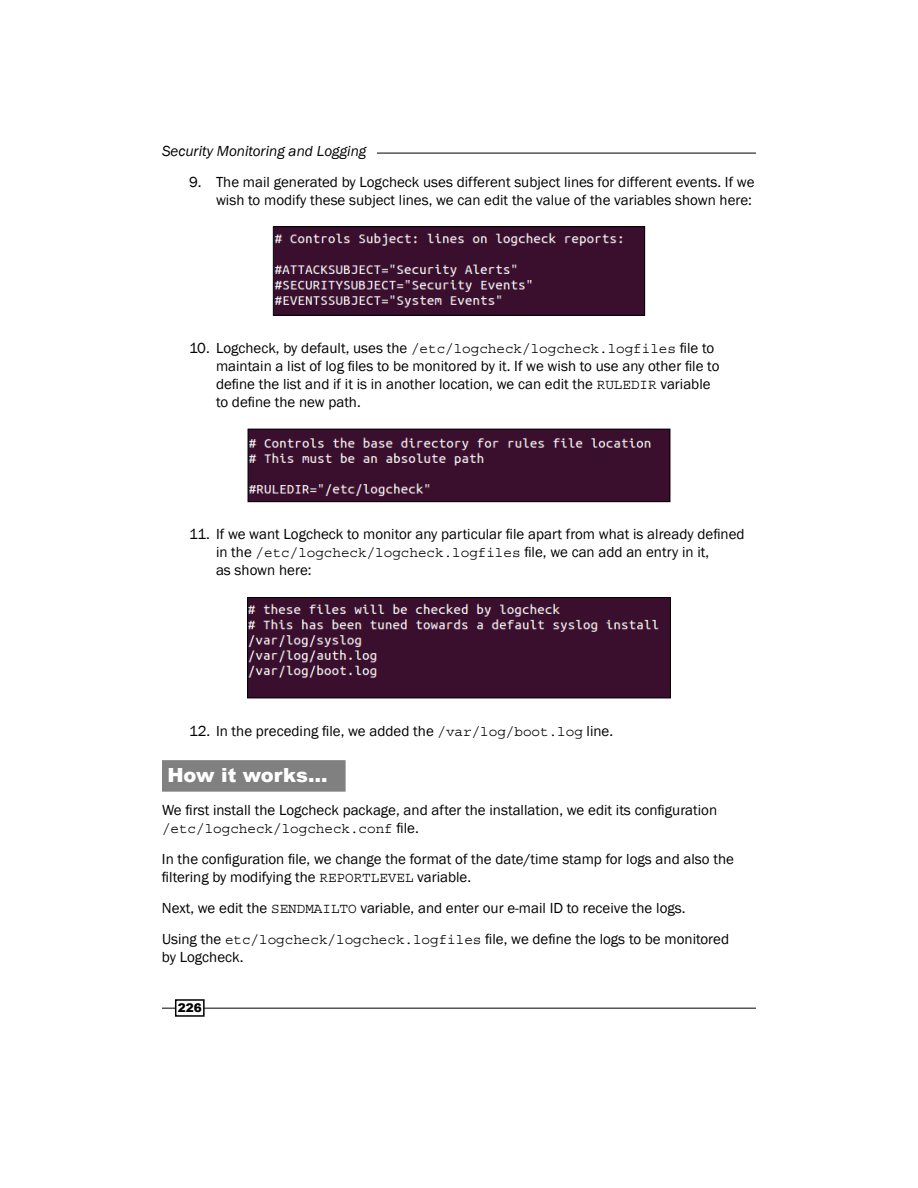
<style>
.page{position:relative;width:918px;height:1188px;background:#fff}
.page>*{position:absolute;margin:0;border:0;box-sizing:border-box;transform-origin:0 0}
.t1{font:900 19.5px "Arial";color:#fff}
.t2{font:15px/18px "Franklin Gothic";color:#000}
.t3{font:italic 15px "Franklin Gothic";color:#000}
.t4{font:14.25px "Courier Std";color:#000}
.t5{font:900 12px "Arial";color:#000}
.s1{font-family:"Courier Std";font-size:14.25px}
.s2{font-family:"Franklin Gothic";font-size:15px}
</style>
<div class="page">
<hr style="left:377px;top:153px;width:379px;height:1px;background:#000">
<hr style="left:162px;top:1008px;width:594px;height:1px;background:#000">
<div style="left:176px;top:1000px;width:28px;height:16px;background:#fff"></div>
<div style="left:175px;top:999px;width:30px;height:18px;border:2px solid #000"></div>
<div style="left:162px;top:760px;width:184px;height:32px;background:#808080"></div>
<img style="left:275px;top:228px;width:368px;height:86px">
<div style="left:273px;top:226px;width:372px;height:90px;border:1px solid #000"></div>
<img style="left:250px;top:431px;width:418px;height:69px">
<div style="left:248px;top:429px;width:422px;height:73px;border:1px solid #000"></div>
<img style="left:249px;top:599px;width:420px;height:97px">
<div style="left:247px;top:597px;width:424px;height:101px;border:1px solid #000"></div>
<p class="t3" style="left:162px;top:142px;width:206px">Security Monitoring and Logging</p>
<p class="t2" style="left:189px;top:173px;width:567px;text-align:right">9. The mail generated by Logcheck uses different subject lines for different events. If we wish to modify these subject lines, we can edit the value of the variables shown here:</p>
<p class="t2" style="left:216px;top:339px;width:505px;text-indent:-27px">10. Logcheck, by default, uses the <span class="s1">/etc/logcheck/logcheck.logfiles</span> file to maintain a list of log files to be monitored by it. If we wish to use any other file to define the list and if it is in another location, we can edit the <span class="s1">RULEDIR</span> variable to define the new path.</p>
<p class="t2" style="left:189px;top:526px;width:557px">11. If we want Logcheck to monitor any particular file apart from what is already defined</p>
<p class="t4" style="left:216px;top:545px;width:495px"><span class="s2">in the</span> /etc/logcheck/logcheck.logfiles <span class="s2">file, we can add an entry in it,</span></p>
<p class="t2" style="left:216px;top:562px;width:97px">as shown here:</p>
<p class="t2" style="left:189px;top:722px;width:426px">12. In the preceding file, we added the <span class="s1">/var/log/boot.log</span> line.</p>
<h1 class="t1" style="left:167px;top:761px;width:162px">How it works…</h1>
<p class="t2" style="left:162px;top:801px;width:557px">We first install the Logcheck package, and after the installation, we edit its configuration</p>
<p class="t4" style="left:162px;top:821px;width:258px">/etc/logcheck/logcheck.conf <span class="s2">file.</span></p>
<p class="t2" style="left:162px;top:850px;width:573px">In the configuration file, we change the format of the date/time stamp for logs and also the filtering by modifying the <span class="s1">REPORTLEVEL</span> variable.</p>
<p class="t2" style="left:162px;top:893px;width:569px;line-height:30.9px">Next, we edit the <span class="s1">SENDMAILTO</span> variable, and enter our e-mail ID to receive the logs.<br>Using the <span class="s1">etc/logcheck/logcheck.logfiles</span> file, we define the logs to be monitored</p>
<p class="t2" style="left:162px;top:948px;width:83px">by Logcheck.</p>
<p class="t5" style="left:178px;top:999px;width:26px">226</p>
</div>
